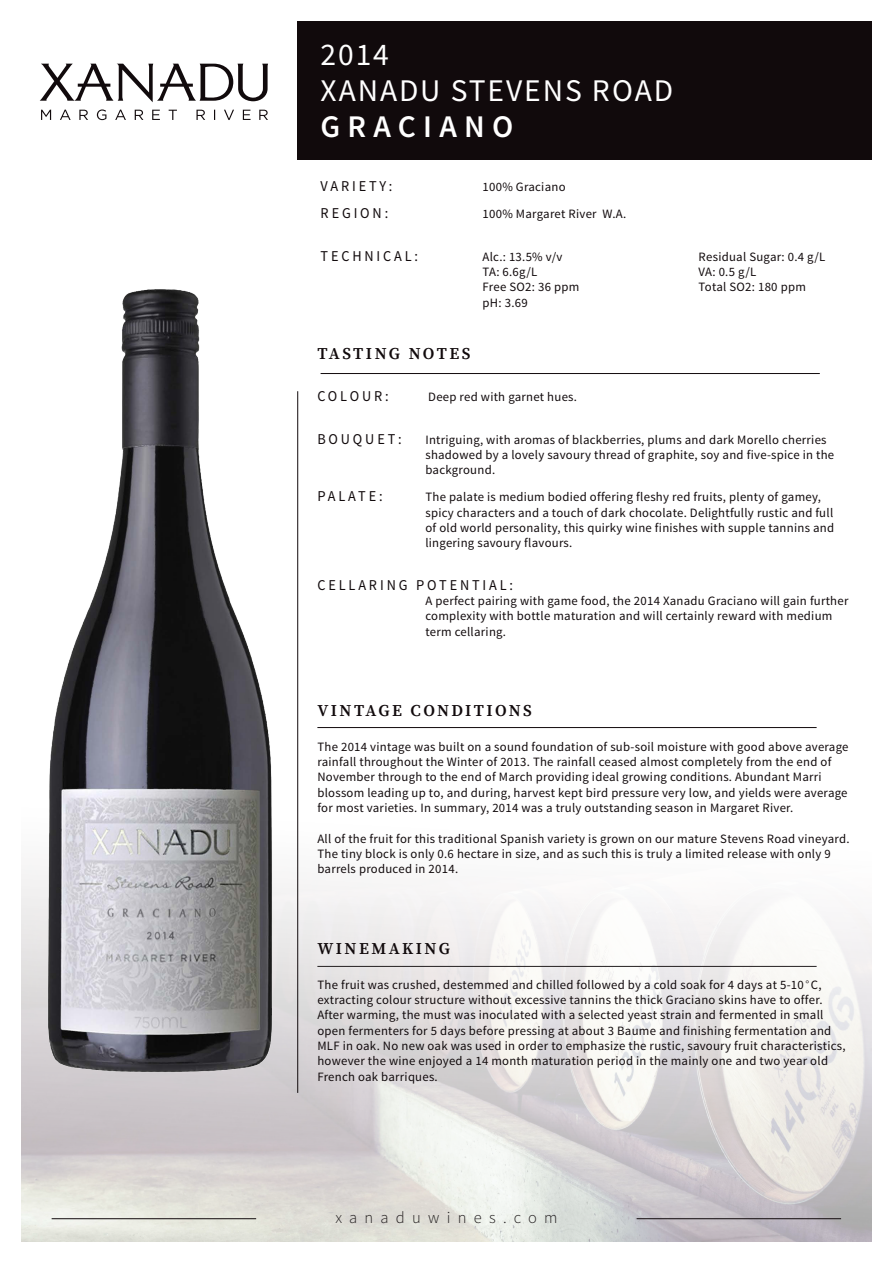
<style>
.page{position:relative;width:893px;height:1263px;background:#fff}
.page>*{position:absolute;margin:0;border:0;box-sizing:border-box;transform-origin:0 0}
.t1{font:31.5px "Source Sans Pro";letter-spacing:.06em;color:#fff}
.t2{font:600 31.5px "Source Sans Pro";letter-spacing:.23em;color:#fff}
.t3{font:600 16.5px "Source Serif Pro";letter-spacing:.145em;color:#110a0c}
.t4{font:300 16.5px "Source Sans Pro";letter-spacing:.44em;color:#231f20}
.t5{font:15px "Source Sans Pro";letter-spacing:.2em;color:#110a0c;scale:.95 1}
.t6{font:12.75px/15.3px "Source Sans Pro";letter-spacing:.02em;color:#110a0c}
.s1{font-family:"Cardo"}
</style>
<div class="page">
<img style="left:21px;top:677px;width:851px;height:565px">
<div style="left:297px;top:21px;width:575px;height:139px;background:#110a0c"></div>
<svg style="left:40px;top:64px;width:228px;height:38px"></svg>
<svg style="left:41px;top:109px;width:227px;height:11px"></svg>
<hr style="left:321px;top:373px;width:499px;height:1px;background:#110a0c">
<hr style="left:317px;top:727px;width:500px;height:1px;background:#110a0c">
<hr style="left:317px;top:966px;width:500px;height:1px;background:#231f20">
<hr style="left:297px;top:391px;width:1px;height:702px;background:#110a0c">
<img style="left:21px;top:289px;width:264px;height:825px">
<hr style="left:52px;top:1218px;width:204px;height:1px;background:#110a0c">
<hr style="left:637px;top:1218px;width:204px;height:1px;background:#110a0c">
<p class="t1" style="left:321px;top:35px;width:70px">2014</p>
<p class="t1" style="left:321px;top:71px;width:354px">XANADU STEVENS ROAD</p>
<p class="t2" style="left:321px;top:107px;width:194px">GRACIANO</p>
<p class="t5" style="left:321px;top:177px;width:77px">VARIETY:</p>
<p class="t6" style="left:483px;top:180px;width:85px">100% Graciano</p>
<p class="t5" style="left:321px;top:204px;width:73px">REGION:</p>
<p class="t6" style="left:483px;top:207px;width:145px">100% Margaret River W.A.</p>
<p class="t5" style="left:321px;top:246px;width:104px">TECHNICAL:</p>
<p class="t6" style="left:483px;top:249px;width:81px">Alc.: 13.5% v/v</p>
<p class="t6" style="left:699px;top:249px;width:128px">Residual Sugar: 0.4 g/L</p>
<p class="t6" style="left:483px;top:264px;width:56px">TA: 6.6g/L</p>
<p class="t6" style="left:699px;top:264px;width:59px">VA: 0.5 g/L</p>
<p class="t6" style="left:483px;top:280px;width:98px">Free SO2: 36 ppm</p>
<p class="t6" style="left:699px;top:280px;width:109px">Total SO2: 180 ppm</p>
<p class="t6" style="left:483px;top:295px;width:47px">pH: 3.69</p>
<p class="t3" style="left:317px;top:344px;width:155px">TASTING NOTES</p>
<p class="t5" style="left:317px;top:387px;width:77px">COLOUR:</p>
<p class="t6" style="left:428px;top:390px;width:150px">Deep red with garnet hues.</p>
<p class="t5" style="left:317px;top:429px;width:90px">BOUQUET:</p>
<p class="t6" style="left:425px;top:432px;width:403px">Intriguing, with aromas of blackberries, plums and dark Morello cherries</p>
<p class="t6" style="left:425px;top:447px;width:410px">shadowed by a lovely savoury thread of graphite, soy and five-spice in the</p>
<p class="t6" style="left:425px;top:463px;width:71px">background.</p>
<p class="t5" style="left:317px;top:487px;width:70px">PALATE:</p>
<p class="t6" style="left:425px;top:490px;width:397px">The palate is medium bodied offering fleshy red fruits, plenty of gamey,</p>
<p class="t6" style="left:425px;top:505px;width:409px">spicy characters and a touch of dark chocolate. Delightfully rustic and full</p>
<p class="t6" style="left:425px;top:520px;width:410px">of old world personality, this quirky wine finishes with supple tannins and</p>
<p class="t6" style="left:425px;top:536px;width:148px">lingering savoury flavours.</p>
<p class="t5" style="left:317px;top:575px;width:208px">CELLARING POTENTIAL:</p>
<p class="t6" style="left:425px;top:593px;width:424px">A perfect pairing with game food, the 2014 Xanadu Graciano will gain further</p>
<p class="t6" style="left:425px;top:608px;width:409px">complexity with bottle maturation and will certainly reward with medium</p>
<p class="t6" style="left:425px;top:624px;width:82px">term cellaring.</p>
<p class="t3" style="left:317px;top:701px;width:216px">VINTAGE CONDITIONS</p>
<p class="t6" style="left:317px;top:739px;width:533px">The 2014 vintage was built on a sound foundation of sub-soil moisture with good above average rainfall throughout the Winter of 2013. The rainfall ceased almost completely from the end of November through to the end of March providing ideal growing conditions. Abundant Marri blossom leading up to, and during, harvest kept bird pressure very low, and yields were average for most varieties. In summary, 2014 was a truly outstanding season in Margaret River.</p>
<p class="t6" style="left:317px;top:831px;width:534px">All of the fruit for this traditional Spanish variety is grown on our mature Stevens Road vineyard.</p>
<p class="t6" style="left:317px;top:846px;width:515px">The tiny block is only 0.6 hectare in size, and as such this is truly a limited release with only 9 barrels produced in 2014.</p>
<p class="t3" style="left:317px;top:939px;width:134px">WINEMAKING</p>
<p class="t6" style="left:317px;top:977px;width:530px">The fruit was crushed, destemmed and chilled followed by a cold soak for 4 days at 5-10<span class="s1">°</span>C, extracting colour structure without excessive tannins the thick Graciano skins have to offer.<br>After warming, the must was inoculated with a selected yeast strain and fermented in small open fermenters for 5 days before pressing at about 3 Baume and finishing fermentation and MLF in oak. No new oak was used in order to emphasize the rustic, savoury fruit characteristics, however the wine enjoyed a 14 month maturation period in the mainly one and two year old French oak barriques.</p>
<p class="t4" style="left:335px;top:1207px;width:224px">xanaduwines.com</p>
</div>
